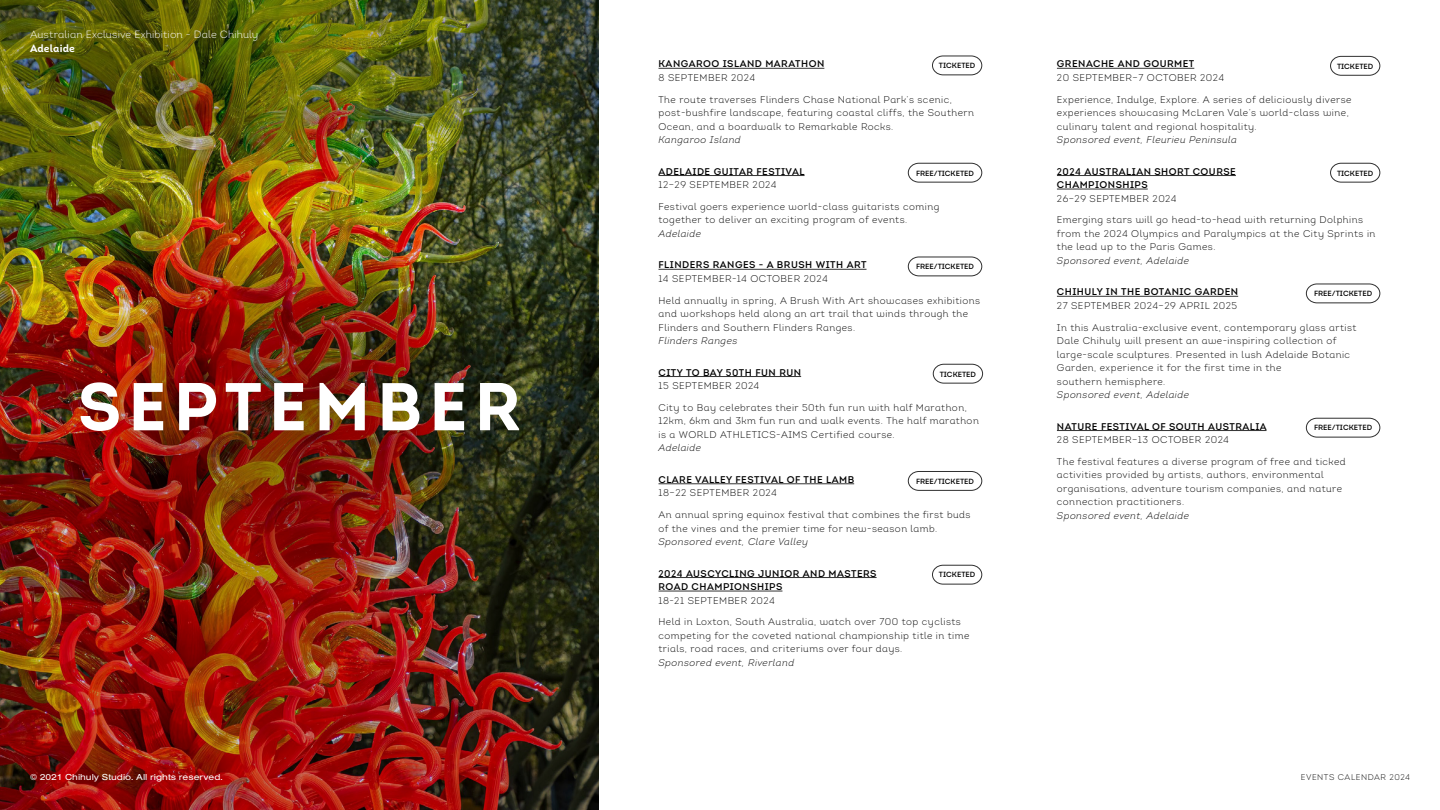
<style>
.page{position:relative;width:1440px;height:810px;background:#fff}
.page>*{position:absolute;margin:0;border:0;box-sizing:border-box;transform-origin:0 0}
.t1{font:700 67.5px "Adelaide Intro";letter-spacing:.1em;color:#fff}
.t2{font:300 10.5px "Adelaide Intro";letter-spacing:.01em;color:#fff}
.t3{font:700 10.5px "Adelaide Intro";letter-spacing:.015em;color:#fff}
.t4{font:300 9.75px/13.5px "Adelaide Intro";letter-spacing:.05em;color:#000}
.t5{font:600 9.75px/13.5px "Adelaide Intro";letter-spacing:.05em;color:#000}
.t6{font:italic 300 9.75px "Adelaide Intro";letter-spacing:.05em;color:#000}
.t7{font:9px "Nimbus San Ext";color:#fff}
.t8{font:300 8.25px "Adelaide Intro";letter-spacing:.065em;color:#000101}
.t9{font:600 7.5px "Adelaide Intro";color:#000}
</style>
<div class="page">
<img style="left:0;top:0;width:599px;height:184px">
<img style="left:0;top:184px;width:599px;height:626px">
<hr style="left:658px;top:68px;width:166px;height:1px;background:#333">
<hr style="left:658px;top:175px;width:147px;height:1px;background:#333">
<hr style="left:658px;top:269px;width:209px;height:1px;background:#333">
<hr style="left:658px;top:376px;width:143px;height:1px;background:#333">
<hr style="left:658px;top:484px;width:196px;height:1px;background:#333">
<hr style="left:658px;top:577px;width:219px;height:1px;background:#333">
<hr style="left:658px;top:591px;width:124px;height:1px;background:#333">
<hr style="left:1057px;top:68px;width:137px;height:1px;background:#333">
<hr style="left:1057px;top:175px;width:179px;height:1px;background:#333">
<hr style="left:1057px;top:189px;width:91px;height:1px;background:#333">
<hr style="left:1057px;top:296px;width:181px;height:1px;background:#333">
<hr style="left:1057px;top:430px;width:210px;height:1px;background:#333">
<img style="left:9px;top:190px;width:583px;height:430px;border-radius:50%">
<svg style="left:908px;top:163px;width:74px;height:19px"></svg>
<svg style="left:908px;top:257px;width:74px;height:19px"></svg>
<svg style="left:1306px;top:284px;width:74px;height:19px"></svg>
<svg style="left:1306px;top:418px;width:74px;height:19px"></svg>
<svg style="left:908px;top:471px;width:74px;height:20px"></svg>
<svg style="left:932px;top:565px;width:50px;height:19px"></svg>
<svg style="left:932px;top:56px;width:50px;height:19px"></svg>
<svg style="left:1330px;top:56px;width:50px;height:20px"></svg>
<svg style="left:1330px;top:163px;width:50px;height:19px"></svg>
<svg style="left:933px;top:364px;width:50px;height:19px"></svg>
<div style="left:71px;top:372px;width:459px;height:71px;background:#000;opacity:.12"></div>
<p class="t2" style="left:30px;top:28px;width:230px">Australian Exclusive Exhibition - Dale Chihuly</p>
<p class="t3" style="left:30px;top:41px;width:47px">Adelaide</p>
<h1 class="t1" style="left:78px;top:364px;width:445px">SEPTEMBER</h1>
<p class="t5" style="left:658px;top:57px;width:167px">KANGAROO ISLAND MARATHON</p>
<p class="t4" style="left:658px;top:71px;width:98px">8 SEPTEMBER 2024</p>
<p class="t4" style="left:658px;top:92px;width:317px">The route traverses Flinders Chase National Park’s scenic, post-bushfire landscape, featuring coastal cliffs, the Southern<br>Ocean, and a boardwalk to Remarkable Rocks.</p>
<p class="t6" style="left:658px;top:134px;width:84px">Kangaroo Island</p>
<p class="t5" style="left:658px;top:164px;width:148px">ADELAIDE GUITAR FESTIVAL</p>
<p class="t4" style="left:658px;top:178px;width:120px">12–29 SEPTEMBER 2024</p>
<p class="t4" style="left:658px;top:200px;width:282px">Festival goers experience world-class guitarists coming together to deliver an exciting program of events.</p>
<p class="t6" style="left:658px;top:227px;width:44px">Adelaide</p>
<p class="t5" style="left:658px;top:258px;width:210px">FLINDERS RANGES - A BRUSH WITH ART</p>
<p class="t4" style="left:658px;top:272px;width:171px">14 SEPTEMBER-14 OCTOBER 2024</p>
<p class="t4" style="left:658px;top:293px;width:323px">Held annually in spring, A Brush With Art showcases exhibitions and workshops held along an art trail that winds through the<br>Flinders and Southern Flinders Ranges.</p>
<p class="t6" style="left:658px;top:335px;width:80px">Flinders Ranges</p>
<p class="t5" style="left:658px;top:365px;width:144px">CITY TO BAY 50TH FUN RUN</p>
<p class="t4" style="left:658px;top:379px;width:102px">15 SEPTEMBER 2024</p>
<p class="t4" style="left:658px;top:401px;width:322px">City to Bay celebrates their 50th fun run with half Marathon,<br>12km, 6km and 3km fun run and walk events. The half marathon is a WORLD ATHLETICS-AIMS Certified course.</p>
<p class="t6" style="left:658px;top:442px;width:44px">Adelaide</p>
<p class="t5" style="left:658px;top:473px;width:197px">CLARE VALLEY FESTIVAL OF THE LAMB</p>
<p class="t4" style="left:658px;top:486px;width:120px">18–22 SEPTEMBER 2024</p>
<p class="t4" style="left:658px;top:508px;width:314px">An annual spring equinox festival that combines the first buds of the vines and the premier time for new-season lamb.</p>
<p class="t6" style="left:658px;top:536px;width:151px">Sponsored event, Clare Valley</p>
<p class="t5" style="left:658px;top:566px;width:220px">2024 AUSCYCLING JUNIOR AND MASTERS<br>ROAD CHAMPIONSHIPS</p>
<p class="t4" style="left:658px;top:593px;width:118px">18-21 SEPTEMBER 2024</p>
<p class="t4" style="left:658px;top:615px;width:313px">Held in Loxton, South Australia, watch over 700 top cyclists competing for the coveted national championship title in time trials, road races, and criteriums over four days.</p>
<p class="t6" style="left:658px;top:656px;width:137px">Sponsored event, Riverland</p>
<p class="t5" style="left:1057px;top:57px;width:139px">GRENACHE AND GOURMET</p>
<p class="t4" style="left:1057px;top:71px;width:169px">20 SEPTEMBER–7 OCTOBER 2024</p>
<p class="t4" style="left:1057px;top:92px;width:296px">Experience, Indulge, Explore. A series of deliciously diverse experiences showcasing McLaren Vale’s world-class wine, culinary talent and regional hospitality.</p>
<p class="t6" style="left:1057px;top:134px;width:182px">Sponsored event, Fleurieu Peninsula</p>
<p class="t5" style="left:1057px;top:164px;width:180px">2024 AUSTRALIAN SHORT COURSE<br>CHAMPIONSHIPS</p>
<p class="t4" style="left:1057px;top:191px;width:121px">26–29 SEPTEMBER 2024</p>
<p class="t4" style="left:1057px;top:213px;width:320px">Emerging stars will go head-to-head with returning Dolphins from the 2024 Olympics and Paralympics at the City Sprints in the lead up to the Paris Games.</p>
<p class="t6" style="left:1057px;top:254px;width:134px">Sponsored event, Adelaide</p>
<p class="t5" style="left:1057px;top:285px;width:183px">CHIHULY IN THE BOTANIC GARDEN</p>
<p class="t4" style="left:1057px;top:299px;width:182px">27 SEPTEMBER 2024–29 APRIL 2025</p>
<p class="t4" style="left:1057px;top:320px;width:301px">In this Australia-exclusive event, contemporary glass artist Dale Chihuly will present an awe-inspiring collection of large-scale sculptures. Presented in lush Adelaide Botanic Garden, experience it for the first time in the<br>southern hemisphere.</p>
<p class="t6" style="left:1057px;top:389px;width:134px">Sponsored event, Adelaide</p>
<p class="t5" style="left:1057px;top:419px;width:211px">NATURE FESTIVAL OF SOUTH AUSTRALIA</p>
<p class="t4" style="left:1057px;top:433px;width:174px">28 SEPTEMBER–13 OCTOBER 2024</p>
<p class="t4" style="left:1057px;top:455px;width:290px">The festival features a diverse program of free and ticked activities provided by artists, authors, environmental organisations, adventure tourism companies, and nature connection practitioners.</p>
<p class="t6" style="left:1057px;top:509px;width:134px">Sponsored event, Adelaide</p>
<p class="t9" style="left:939px;top:61px;width:38px">TICKETED</p>
<p class="t9" style="left:1337px;top:61px;width:38px">TICKETED</p>
<p class="t9" style="left:916px;top:168px;width:60px">FREE/TICKETED</p>
<p class="t9" style="left:1337px;top:168px;width:38px">TICKETED</p>
<p class="t9" style="left:916px;top:262px;width:60px">FREE/TICKETED</p>
<p class="t9" style="left:1314px;top:289px;width:60px">FREE/TICKETED</p>
<p class="t9" style="left:940px;top:369px;width:38px">TICKETED</p>
<p class="t9" style="left:1314px;top:423px;width:60px">FREE/TICKETED</p>
<p class="t9" style="left:916px;top:476px;width:60px">FREE/TICKETED</p>
<p class="t9" style="left:939px;top:570px;width:38px">TICKETED</p>
<p class="t7" style="left:30px;top:771px;width:194px">© 2021 Chihuly Studio. All rights reserved.</p>
<p class="t8" style="left:1301px;top:772px;width:111px">EVENTS CALENDAR 2024</p>
</div>
